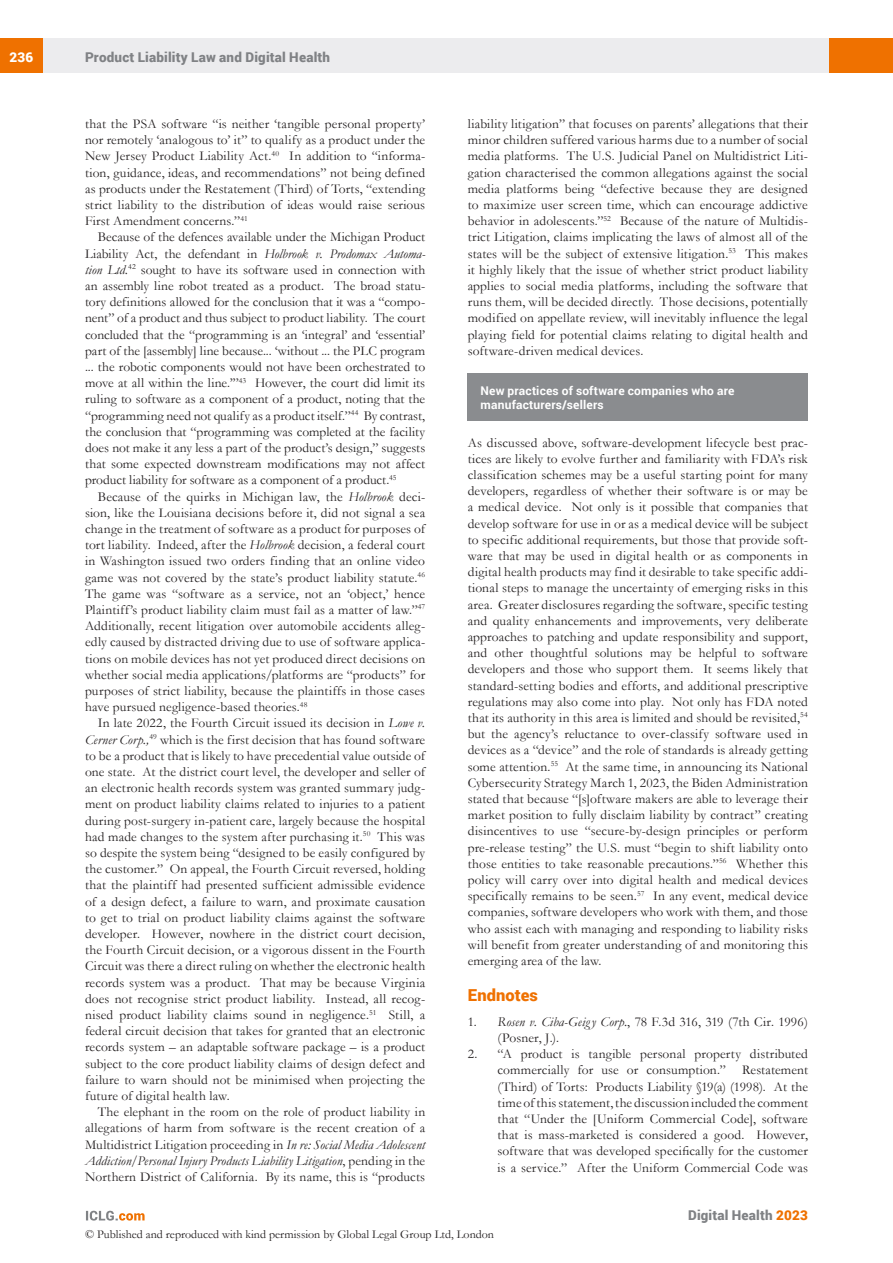
<style>
.page{position:relative;width:893px;height:1263px;background:#fff}
.page>*{position:absolute;margin:0;border:0;box-sizing:border-box;transform-origin:0 0}
.MS_Heading{font:900 16.5px "Roboto";letter-spacing:.005em;color:#ef7100}
.MS_Body_Text_-_Secon{font:13.5px/16.2px "Garamond";letter-spacing:.01em;color:#231f20;text-align:justify}
.MS_Body_Text_-_First{font:13.5px/16.2px "Garamond";letter-spacing:.015em;color:#231f20;text-align:justify}
.ICLG_Letter_Number_L{font:13.5px/16.2px "Garamond";letter-spacing:.01em;color:#231f20}
.t1{font:900 13.5px "Roboto";letter-spacing:.015em;color:#808285}
.t2{font:900 13.5px "Roboto";color:#fff}
.t3{font:12px "Garamond";color:#231f20}
.MS_-_Question{font:700 12px/14.4px "Roboto";letter-spacing:.015em;color:#fff}
.s1{font-style:italic}
.s2{color:#ef7100}
</style>
<div class="page">
<div style="left:43px;top:38px;width:786px;height:34px;background:#ececee"></div>
<div style="left:0;top:38px;width:43px;height:34px;background:#ef7100"></div>
<div style="left:829px;top:38px;width:64px;height:34px;background:#ef7100"></div>
<svg style="left:86px;top:1211px;width:59px;height:9px"></svg>
<div style="left:468px;top:374px;width:340px;height:47px;background:#8a8c8f"></div>
<p class="t2" style="left:9px;top:48px;width:25px">236</p>
<p class="t1" style="left:85px;top:48px;width:247px">Product Liability Law and Digital Health</p>
<p class="MS_Body_Text_-_Secon" style="left:85px;top:115px;width:342px">that the PSA software “is neither ‘tangible personal property’ nor remotely ‘analogous to’ it” to qualify as a product under the New Jersey Product Liability Act.<sup>40</sup> In addition to “informa&shy;tion, guidance, ideas, and recommendations” not being defined as products under the Restatement (Third) of Torts, “extending strict liability to the distribution of ideas would raise serious First Amendment concerns.”<sup>41</sup></p>
<p class="MS_Body_Text_-_Secon" style="left:85px;top:229px;width:342px;text-indent:13px">Because of the defences available under the Michigan Product Liability Act, the defendant in <span class="s1">Holbrook v. Prodomax Automa&shy;tion Ltd.</span><sup>42</sup> sought to have its software used in connection with an assembly line robot treated as a product. The broad statu&shy;tory definitions allowed for the conclusion that it was a “compo&shy;nent” of a product and thus subject to product liability. The court concluded that the “programming is an ‘integral’ and ‘essential’ part of the [assembly] line because... ‘without ... the PLC program ... the robotic components would not have been orchestrated to move at all within the line.’”<sup>43</sup> However, the court did limit its ruling to software as a component of a product, noting that the “programming need not qualify as a product itself.”<sup>44</sup> By contrast, the conclusion that “programming was completed at the facility does not make it any less a part of the product’s design,” suggests that some expected downstream modifications may not affect product liability for software as a component of a product.<sup>45</sup></p>
<p class="MS_Body_Text_-_Secon" style="left:85px;top:488px;width:342px;text-indent:13px">Because of the quirks in Michigan law, the <span class="s1">Holbrook</span> deci&shy;sion, like the Louisiana decisions before it, did not signal a sea change in the treatment of software as a product for purposes of tort liability. Indeed, after the <span class="s1">Holbrook</span> decision, a federal court in Washington issued two orders finding that an online video game was not covered by the state’s product liability statute.<sup>46<br></sup>The game was “software as a service, not an ‘object,’ hence Plaintiff’s product liability claim must fail as a matter of law.”<sup>47<br></sup>Additionally, recent litigation over automobile accidents alleg&shy;edly caused by distracted driving due to use of software applica&shy;tions on mobile devices has not yet produced direct decisions on whether social media applications/platforms are “products” for purposes of strict liability, because the plaintiffs in those cases have pursued negligence-based theories.<sup>48</sup></p>
<p class="MS_Body_Text_-_Secon" style="left:85px;top:715px;width:342px;text-indent:13px">In late 2022, the Fourth Circuit issued its decision in <span class="s1">Lowe v.<br>Cerner Corp.,</span><sup>49</sup> which is the first decision that has found software to be a product that is likely to have precedential value outside of one state. At the district court level, the developer and seller of an electronic health records system was granted summary judg&shy;ment on product liability claims related to injuries to a patient during post-surgery in-patient care, largely because the hospital had made changes to the system after purchasing it.<sup>50</sup> This was so despite the system being “designed to be easily configured by the customer.” On appeal, the Fourth Circuit reversed, holding that the plaintiff had presented sufficient admissible evidence of a design defect, a failure to warn, and proximate causation to get to trial on product liability claims against the software developer. However, nowhere in the district court decision, the Fourth Circuit decision, or a vigorous dissent in the Fourth Circuit was there a direct ruling on whether the electronic health records system was a product. That may be because Virginia does not recognise strict product liability. Instead, all recog&shy;nised product liability claims sound in negligence.<sup>51</sup> Still, a federal circuit decision that takes for granted that an electronic records system – an adaptable software package – is a product subject to the core product liability claims of design defect and failure to warn should not be minimised when projecting the future of digital health law.</p>
<p class="MS_Body_Text_-_Secon" style="left:85px;top:1103px;width:342px;text-indent:13px">The elephant in the room on the role of product liability in allegations of harm from software is the recent creation of a Multidistrict Litigation proceeding in <span class="s1">In re: Social Media Adolescent Addiction/Personal Injury Products Liability Litigation</span>, pending in the Northern District of California. By its name, this is “products</p>
<p class="MS_Body_Text_-_Secon" style="left:468px;top:115px;width:342px">liability litigation” that focuses on parents’ allegations that their minor children suffered various harms due to a number of social media platforms. The U.S. Judicial Panel on Multidistrict Liti&shy;gation characterised the common allegations against the social media platforms being “defective because they are designed to maximize user screen time, which can encourage addictive behavior in adolescents.”<sup>52</sup> Because of the nature of Multidis&shy;trict Litigation, claims implicating the laws of almost all of the states will be the subject of extensive litigation.<sup>53</sup> This makes it highly likely that the issue of whether strict product liability applies to social media platforms, including the software that runs them, will be decided directly. Those decisions, potentially modified on appellate review, will inevitably influence the legal playing field for potential claims relating to digital health and software-driven medical devices.</p>
<p class="MS_-_Question" style="left:480px;top:383px;width:255px">New practices of software companies who are manufacturers/sellers</p>
<p class="MS_Body_Text_-_First" style="left:468px;top:434px;width:342px">As discussed above, software-development lifecycle best prac&shy;tices are likely to evolve further and familiarity with FDA’s risk classification schemes may be a useful starting point for many developers, regardless of whether their software is or may be a medical device. Not only is it possible that companies that develop software for use in or as a medical device will be subject to specific additional requirements, but those that provide soft&shy;ware that may be used in digital health or as components in digital health products may find it desirable to take specific addi&shy;tional steps to manage the uncertainty of emerging risks in this area. Greater disclosures regarding the software, specific testing and quality enhancements and improvements, very deliberate approaches to patching and update responsibility and support, and other thoughtful solutions may be helpful to software developers and those who support them. It seems likely that standard-setting bodies and efforts, and additional prescriptive regulations may also come into play. Not only has FDA noted that its authority in this area is limited and should be revisited,<sup>54 </sup>but the agency’s reluctance to over-classify software used in devices as a “device” and the role of standards is already getting some attention.<sup>55</sup> At the same time, in announcing its National Cybersecurity Strategy March 1, 2023, the Biden Administration stated that because “[s]oftware makers are able to leverage their market position to fully disclaim liability by contract” creating disincentives to use “secure-by-design principles or perform pre-release testing” the U.S. must “begin to shift liability onto those entities to take reasonable precautions.”<sup>56</sup> Whether this policy will carry over into digital health and medical devices specifically remains to be seen<span class="s1">.</span><sup>57</sup> In any event, medical device companies, software developers who work with them, and those who assist each with managing and responding to liability risks will benefit from greater understanding of and monitoring this emerging area of the law.</p>
<p class="MS_Heading" style="left:468px;top:983px;width:72px">Endnotes</p>
<p class="ICLG_Letter_Number_L" style="left:497px;top:1013px;width:312px;text-indent:-30px">1. <span class="s1">Rosen v. Ciba-Geig y Corp.</span>, 78 F.3d 316, 319 (7th Cir. 1996) (Posner, J.).</p>
<p class="ICLG_Letter_Number_L" style="left:497px;top:1045px;width:312px;text-align:justify;text-indent:-30px">2. “A product is tangible personal property distributed commercially for use or consumption.” Restatement (Third) of Torts: Products Liability §19(a) (1998). At the time of this statement, the discussion included the comment that “Under the [Uniform Commercial Code], software that is mass-marketed is considered a good. However, software that was developed specifically for the customer is a service.” After the Uniform Commercial Code was</p>
<p class="t1" style="left:688px;top:1206px;width:121px">Digital Health <span class="s2">2023</span></p>
<p class="t3" style="left:85px;top:1226px;width:410px">© Published and reproduced with kind permission by Global Legal Group Ltd, London</p>
</div>
